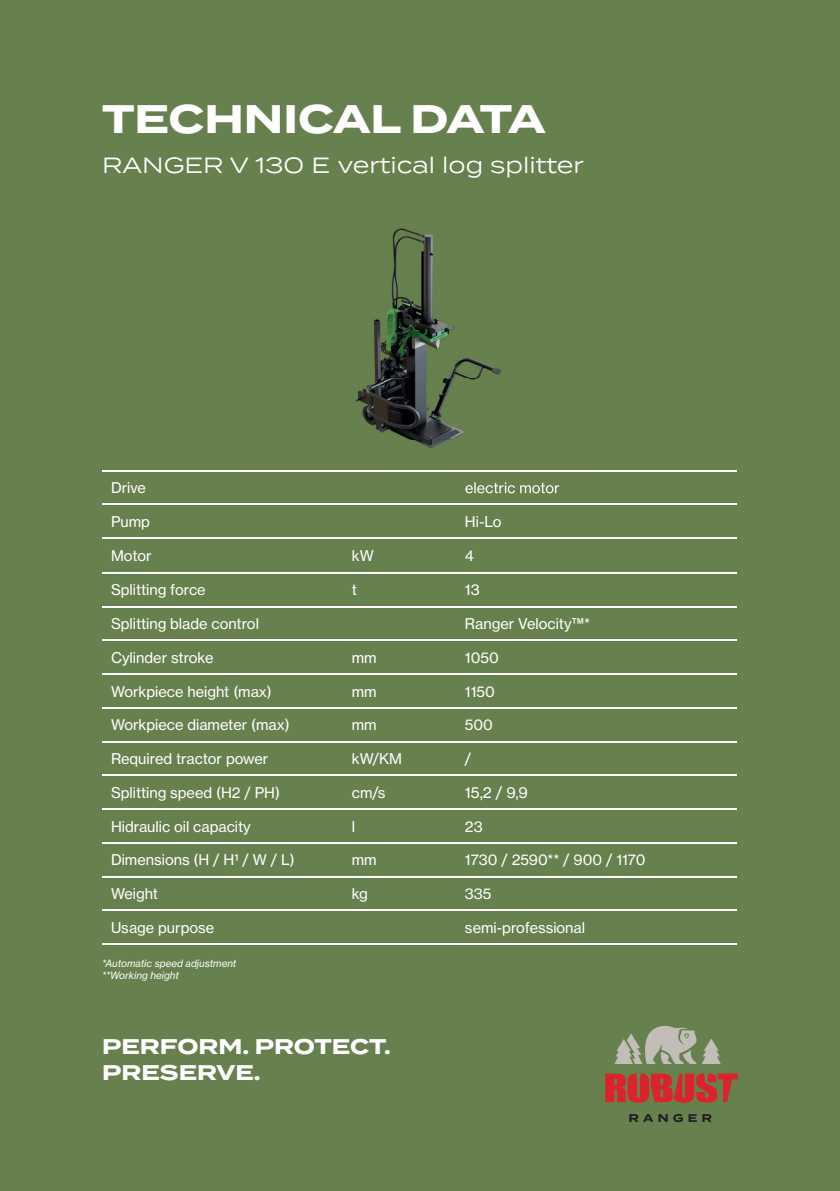
<style>
.page{position:relative;width:840px;height:1191px;background:#fff}
.page>*{position:absolute;margin:0;border:0;box-sizing:border-box;transform-origin:0 0}
.t1{font:700 39.8px "Termina";color:#fff}
.t2{font:22px "Termina";color:#fff}
.t3{font:700 21.2px/26.6px "Termina";color:#fff}
.t4{font:15px "N Haas Grotesk TX Pro 55 Rg";color:#fff}
.t5{font:14.6px "N Haas Grotesk TX Pro 55 Rg";color:#fff}
.t6{font:10px/12px "N Haas Grotesk TX Pro 56 It";color:#fff}
</style>
<div class="page">
<div style="left:0;top:0;width:839px;height:1191px;background:#66804e"></div>
<hr style="left:102px;top:470px;width:241px;height:1px;background:#fff">
<hr style="left:456px;top:470px;width:280px;height:1px;background:#fff">
<hr style="left:102px;top:504px;width:241px;height:1px;background:#fff">
<hr style="left:343px;top:504px;width:113px;height:1px;background:#fff">
<hr style="left:456px;top:504px;width:280px;height:1px;background:#fff">
<hr style="left:102px;top:537px;width:241px;height:1px;background:#fff">
<hr style="left:343px;top:537px;width:113px;height:1px;background:#fff">
<hr style="left:456px;top:537px;width:280px;height:1px;background:#fff">
<hr style="left:102px;top:572px;width:241px;height:1px;background:#fff">
<hr style="left:343px;top:572px;width:113px;height:1px;background:#fff">
<hr style="left:456px;top:572px;width:280px;height:1px;background:#fff">
<hr style="left:102px;top:606px;width:241px;height:1px;background:#fff">
<hr style="left:343px;top:606px;width:113px;height:1px;background:#fff">
<hr style="left:456px;top:606px;width:280px;height:1px;background:#fff">
<hr style="left:102px;top:640px;width:241px;height:1px;background:#fff">
<hr style="left:343px;top:640px;width:113px;height:1px;background:#fff">
<hr style="left:456px;top:640px;width:280px;height:1px;background:#fff">
<hr style="left:102px;top:673px;width:241px;height:1px;background:#fff">
<hr style="left:343px;top:673px;width:113px;height:1px;background:#fff">
<hr style="left:456px;top:673px;width:280px;height:1px;background:#fff">
<hr style="left:102px;top:707px;width:241px;height:1px;background:#fff">
<hr style="left:343px;top:707px;width:113px;height:1px;background:#fff">
<hr style="left:456px;top:707px;width:280px;height:1px;background:#fff">
<hr style="left:102px;top:741px;width:241px;height:1px;background:#fff">
<hr style="left:343px;top:741px;width:113px;height:1px;background:#fff">
<hr style="left:456px;top:741px;width:280px;height:1px;background:#fff">
<hr style="left:102px;top:774px;width:241px;height:2px;background:#fff">
<hr style="left:343px;top:774px;width:113px;height:2px;background:#fff">
<hr style="left:456px;top:774px;width:280px;height:2px;background:#fff">
<hr style="left:102px;top:808px;width:241px;height:1px;background:#fff">
<hr style="left:343px;top:808px;width:113px;height:1px;background:#fff">
<hr style="left:456px;top:808px;width:280px;height:1px;background:#fff">
<hr style="left:102px;top:842px;width:241px;height:1px;background:#fff">
<hr style="left:343px;top:842px;width:113px;height:1px;background:#fff">
<hr style="left:456px;top:842px;width:280px;height:1px;background:#fff">
<hr style="left:102px;top:876px;width:241px;height:1px;background:#fff">
<hr style="left:343px;top:876px;width:113px;height:1px;background:#fff">
<hr style="left:456px;top:876px;width:280px;height:1px;background:#fff">
<hr style="left:102px;top:909px;width:241px;height:1px;background:#fff">
<hr style="left:343px;top:909px;width:113px;height:1px;background:#fff">
<hr style="left:456px;top:909px;width:280px;height:1px;background:#fff">
<hr style="left:102px;top:943px;width:241px;height:1px;background:#fff">
<hr style="left:343px;top:943px;width:113px;height:1px;background:#fff">
<hr style="left:456px;top:943px;width:280px;height:1px;background:#fff">
<svg style="left:629px;top:1114px;width:38px;height:8px"></svg>
<svg style="left:673px;top:1114px;width:9px;height:8px"></svg>
<svg style="left:688px;top:1114px;width:8px;height:8px"></svg>
<svg style="left:702px;top:1114px;width:9px;height:8px"></svg>
<svg style="left:605px;top:1073px;width:132px;height:29px"></svg>
<svg style="left:614px;top:1026px;width:106px;height:38px"></svg>
<img style="left:242px;top:228px;width:355px;height:266px">
<img style="left:242px;top:470px;width:355px;height:1px">
<img style="left:465px;top:482px;width:94px;height:11px">
<h1 class="t1" style="left:102px;top:89px;width:444px">TECHNICAL DATA</h1>
<h2 class="t2" style="left:102px;top:149px;width:483px">RANGER V 130 E vertical log splitter</h2>
<p class="t5" style="left:111px;top:479px;width:36px">Drive</p>
<p class="t5" style="left:111px;top:512px;width:40px">Pump</p>
<p class="t5" style="left:464px;top:512px;width:38px">Hi-Lo</p>
<p class="t5" style="left:111px;top:547px;width:42px">Motor</p>
<p class="t5" style="left:351px;top:547px;width:24px">kW</p>
<p class="t5" style="left:464px;top:547px;width:11px">4</p>
<p class="t5" style="left:111px;top:581px;width:96px">Splitting force</p>
<p class="t5" style="left:351px;top:581px;width:7px">t</p>
<p class="t5" style="left:464px;top:581px;width:16px">13</p>
<p class="t5" style="left:111px;top:615px;width:149px">Splitting blade control</p>
<p class="t5" style="left:464px;top:615px;width:127px">Ranger Velocity™*</p>
<p class="t5" style="left:111px;top:648px;width:104px">Cylinder stroke</p>
<p class="t5" style="left:351px;top:648px;width:26px">mm</p>
<p class="t5" style="left:464px;top:648px;width:35px">1050</p>
<p class="t5" style="left:111px;top:682px;width:162px">Workpiece height (max)</p>
<p class="t5" style="left:351px;top:682px;width:26px">mm</p>
<p class="t5" style="left:464px;top:682px;width:31px">1150</p>
<p class="t5" style="left:111px;top:716px;width:180px">Workpiece diameter (max)</p>
<p class="t5" style="left:351px;top:716px;width:26px">mm</p>
<p class="t5" style="left:464px;top:716px;width:30px">500</p>
<p class="t5" style="left:111px;top:750px;width:159px">Required tractor power</p>
<p class="t5" style="left:351px;top:750px;width:52px">kW/KM</p>
<p class="t5" style="left:464px;top:750px;width:8px">/</p>
<p class="t5" style="left:111px;top:783px;width:170px">Splitting speed (H2 / PH)</p>
<p class="t5" style="left:351px;top:783px;width:35px">cm/s</p>
<p class="t4" style="left:464px;top:783px;width:65px">15,2 / 9,9</p>
<p class="t5" style="left:111px;top:817px;width:141px">Hidraulic oil capacity</p>
<p class="t5" style="left:351px;top:817px;width:5px">l</p>
<p class="t5" style="left:464px;top:817px;width:19px">23</p>
<p class="t5" style="left:111px;top:851px;width:185px">Dimensions (H / H1 / W / L)</p>
<p class="t5" style="left:351px;top:851px;width:26px">mm</p>
<p class="t5" style="left:464px;top:851px;width:182px">1730 / 2590** / 900 / 1170</p>
<p class="t5" style="left:111px;top:885px;width:49px">Weight</p>
<p class="t5" style="left:351px;top:885px;width:18px">kg</p>
<p class="t5" style="left:464px;top:885px;width:28px">335</p>
<p class="t5" style="left:111px;top:918px;width:105px">Usage purpose</p>
<p class="t5" style="left:464px;top:918px;width:122px">semi-professional</p>
<p class="t6" style="left:102px;top:957px;width:136px">*Automatic speed adjustment **Working height</p>
<h3 class="t3" style="left:102px;top:1033px;width:290px">PERFORM. PROTECT.<br>PRESERVE.</h3>
</div>
